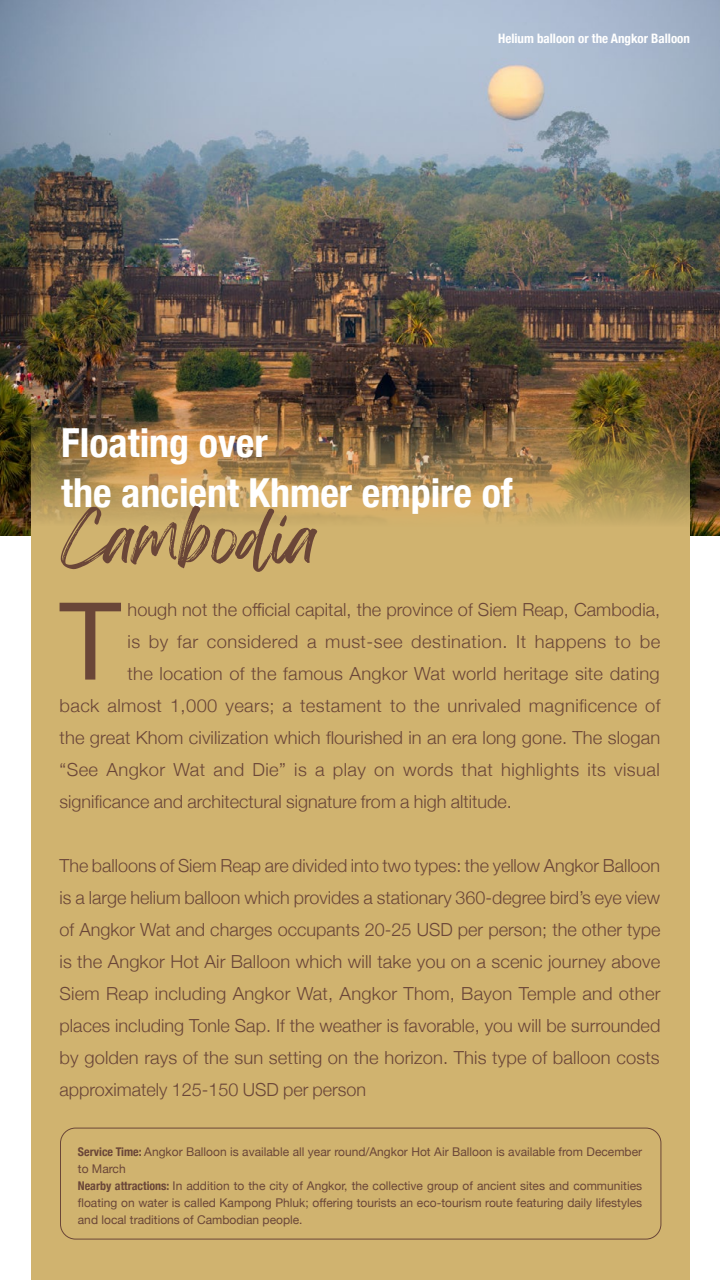
<style>
.page{position:relative;width:720px;height:1280px;background:#fff}
.page>*{position:absolute;margin:0;border:0;box-sizing:border-box;transform-origin:0 0}
.t1{font:107.6px "Helvetica Neue";color:#6a4638}
.t2{font:60px "Feeling Passionate";color:#6a4638}
.t3{font:700 condensed 40px/50px "Helvetica Neue";color:#fff}
.t4{font:300 18px/32px "Helvetica Neue";letter-spacing:.005em;color:#6a4638;text-align:justify}
.t5{font:300 18px "Helvetica Neue";letter-spacing:.025em;color:#6a4638}
.t6{font:700 condensed 13px "Helvetica Neue";color:#fff}
.t7{font:12px/17px "Helvetica Neue";color:#6a4638}
.s1{font-weight:700;font-stretch:condensed}
</style>
<div class="page">
<img style="left:0;top:0;width:720px;height:536px">
<img style="left:31px;top:0;width:659px;height:1280px">
<div style="left:60px;top:1128px;width:601px;height:112px;border:1px solid #6a4638;border-radius:15px"></div>
<p class="t6" style="left:498px;top:28px;width:193px">Helium balloon or the Angkor Balloon</p>
<h3 class="t3" style="left:61px;top:415px;width:453px">Floating over<br>the ancient Khmer empire of</h3>
<h2 class="t2" style="left:61px;top:490px;width:259px">Cambodia</h2>
<h1 class="t1" style="left:59px;top:564px;width:63px">T</h1>
<p class="t4" style="left:128px;top:592px;width:534px">hough not the official capital, the province of Siem Reap, Cambodia,</p>
<p class="t5" style="left:128px;top:627px;width:534px">is by far considered a must-see destination. It happens to be</p>
<p class="t4" style="left:128px;top:656px;width:534px">the location of the famous Angkor Wat world heritage site dating</p>
<p class="t4" style="left:60px;top:688px;width:602px">back almost 1,000 years; a testament to the unrivaled magnificence of</p>
<p class="t4" style="left:60px;top:720px;width:602px">the great Khom civilization which flourished in an era long gone. The slogan</p>
<p class="t4" style="left:60px;top:752px;width:602px">“See Angkor Wat and Die” is a play on words that highlights its visual</p>
<p class="t4" style="left:60px;top:784px;width:454px">significance and architectural signature from a high altitude.</p>
<p class="t4" style="left:60px;top:848px;width:603px">The balloons of Siem Reap are divided into two types: the yellow Angkor Balloon is a large helium balloon which provides a stationary 360-degree bird’s eye view of Angkor Wat and charges occupants 20-25 USD per person; the other type is the Angkor Hot Air Balloon which will take you on a scenic journey above Siem Reap including Angkor Wat, Angkor Thom, Bayon Temple and other places including Tonle Sap. If the weather is favorable, you will be surrounded by golden rays of the sun setting on the horizon. This type of balloon costs approximately 125-150 USD per person</p>
<p class="t7" style="left:78px;top:1144px;width:566px"><span class="s1">Service Time:</span> Angkor Balloon is available all year round/Angkor Hot Air Balloon is available from December to March<br><span class="s1">Nearby attractions:</span> In addition to the city of Angkor, the collective group of ancient sites and communities floating on water is called Kampong Phluk; offering tourists an eco-tourism route featuring daily lifestyles and local traditions of Cambodian people.</p>
</div>
